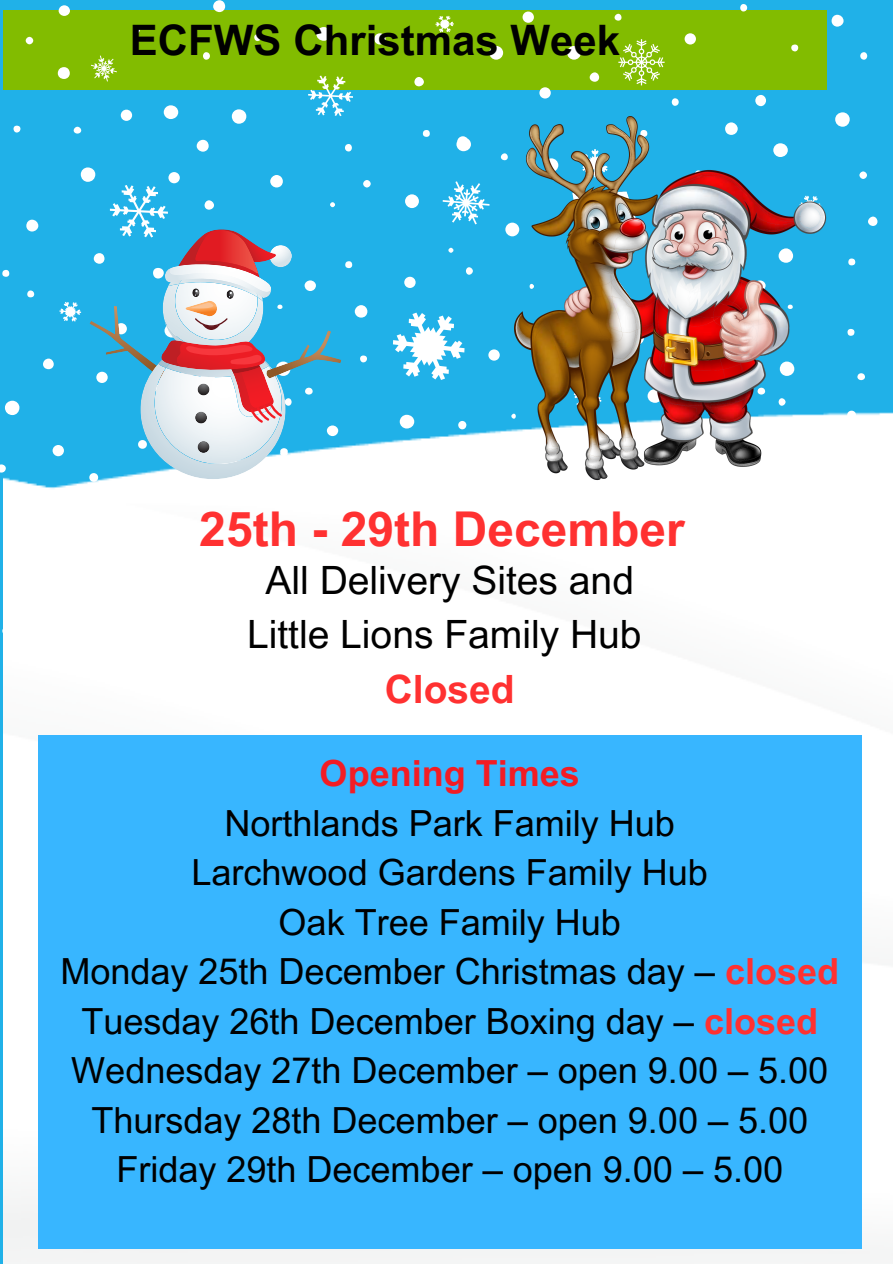
<style>
.page{position:relative;width:893px;height:1264px;background:#fff}
.page>*{position:absolute;margin:0;border:0;box-sizing:border-box;transform-origin:0 0}
.t1{font:700 48px "Arial MT Pro";color:#ff3131}
.t2{font:700 42px "Arial MT Pro";color:#000}
.t3{font:39px "Arial MT Pro";color:#000}
.t4{font:700 39px "Arial MT Pro";color:#ff3131}
.t5{font:36px "Arial MT Pro";color:#000}
.t6{font:700 36px "Arial MT Pro";color:#f31c24}
.s1{font-weight:700;color:#ff3131}
</style>
<div class="page">
<div style="left:0;top:0;width:892px;height:1263px;background:#20b1e8"></div>
<div style="left:3px;top:10px;width:823px;height:79px;background:#82bc00"></div>
<div style="left:74px;top:127px;width:7px;height:7px;background:#fff;border-radius:50%"></div>
<svg style="left:330px;top:202px;width:5px;height:5px"></svg>
<svg style="left:448px;top:248px;width:5px;height:5px"></svg>
<div style="left:121px;top:110px;width:11px;height:11px;background:#fff;border-radius:50%"></div>
<div style="left:168px;top:172px;width:12px;height:11px;background:#fff;border-radius:50%"></div>
<svg style="left:456px;top:136px;width:15px;height:15px"></svg>
<div style="left:304px;top:280px;width:12px;height:11px;background:#fff;border-radius:50%"></div>
<div style="left:232px;top:109px;width:14px;height:15px;background:#fff;border-radius:50%"></div>
<div style="left:501px;top:153px;width:6px;height:7px;background:#fff;border-radius:50%"></div>
<div style="left:614px;top:14px;width:7px;height:7px;background:#fff;border-radius:50%"></div>
<div style="left:27px;top:290px;width:7px;height:7px;background:#fff;border-radius:50%"></div>
<div style="left:539px;top:87px;width:11px;height:11px;background:#fff;border-radius:50%"></div>
<div style="left:81px;top:167px;width:14px;height:15px;background:#fff;border-radius:50%"></div>
<div style="left:363px;top:180px;width:7px;height:7px;background:#fff;border-radius:50%"></div>
<div style="left:133px;top:26px;width:7px;height:7px;background:#fff;border-radius:50%"></div>
<div style="left:488px;top:349px;width:11px;height:11px;background:#fff;border-radius:50%"></div>
<div style="left:404px;top:277px;width:11px;height:11px;background:#fff;border-radius:50%"></div>
<div style="left:203px;top:52px;width:7px;height:8px;background:#fff;border-radius:50%"></div>
<div style="left:26px;top:37px;width:7px;height:7px;background:#fff;border-radius:50%"></div>
<div style="left:197px;top:140px;width:12px;height:12px;background:#fff;border-radius:50%"></div>
<div style="left:213px;top:0;width:12px;height:12px;background:#fff;border-radius:50%"></div>
<svg style="left:0;top:464px;width:3px;height:8px"></svg>
<div style="left:345px;top:261px;width:7px;height:7px;background:#fff;border-radius:50%"></div>
<div style="left:423px;top:130px;width:7px;height:7px;background:#fff;border-radius:50%"></div>
<div style="left:58px;top:67px;width:12px;height:12px;background:#fff;border-radius:50%"></div>
<div style="left:489px;top:46px;width:14px;height:14px;background:#fff;border-radius:50%"></div>
<div style="left:505px;top:223px;width:14px;height:13px;background:#fff;border-radius:50%"></div>
<div style="left:2px;top:270px;width:7px;height:7px;background:#fff;border-radius:50%"></div>
<div style="left:466px;top:267px;width:7px;height:8px;background:#fff;border-radius:50%"></div>
<div style="left:374px;top:33px;width:11px;height:12px;background:#fff;border-radius:50%"></div>
<div style="left:316px;top:27px;width:15px;height:14px;background:#fff;border-radius:50%"></div>
<div style="left:345px;top:144px;width:7px;height:7px;background:#fff;border-radius:50%"></div>
<div style="left:26px;top:220px;width:12px;height:11px;background:#fff;border-radius:50%"></div>
<div style="left:414px;top:77px;width:10px;height:9px;background:#fff;border-radius:50%"></div>
<div style="left:355px;top:305px;width:12px;height:12px;background:#fff;border-radius:50%"></div>
<div style="left:270px;top:175px;width:13px;height:12px;background:#fff;border-radius:50%"></div>
<div style="left:43px;top:358px;width:11px;height:11px;background:#fff;border-radius:50%"></div>
<svg style="left:276px;top:361px;width:14px;height:15px"></svg>
<div style="left:405px;top:194px;width:14px;height:14px;background:#fff;border-radius:50%"></div>
<div style="left:59px;top:5px;width:11px;height:11px;background:#fff;border-radius:50%"></div>
<div style="left:164px;top:105px;width:14px;height:14px;background:#fff;border-radius:50%"></div>
<svg style="left:14px;top:126px;width:6px;height:6px"></svg>
<div style="left:360px;top:355px;width:7px;height:7px;background:#fff;border-radius:50%"></div>
<div style="left:254px;top:34px;width:7px;height:7px;background:#fff;border-radius:50%"></div>
<div style="left:522px;top:12px;width:12px;height:11px;background:#fff;border-radius:50%"></div>
<div style="left:755px;top:95px;width:11px;height:11px;background:#fff;border-radius:50%"></div>
<div style="left:860px;top:52px;width:7px;height:8px;background:#fff;border-radius:50%"></div>
<div style="left:859px;top:171px;width:7px;height:8px;background:#fff;border-radius:50%"></div>
<div style="left:847px;top:329px;width:7px;height:7px;background:#fff;border-radius:50%"></div>
<div style="left:740px;top:4px;width:7px;height:8px;background:#fff;border-radius:50%"></div>
<div style="left:835px;top:112px;width:14px;height:15px;background:#fff;border-radius:50%"></div>
<svg style="left:589px;top:72px;width:10px;height:10px"></svg>
<svg style="left:867px;top:216px;width:10px;height:10px"></svg>
<div style="left:791px;top:45px;width:7px;height:6px;background:#fff;border-radius:50%"></div>
<div style="left:831px;top:15px;width:12px;height:12px;background:#fff;border-radius:50%"></div>
<div style="left:848px;top:258px;width:7px;height:7px;background:#fff;border-radius:50%"></div>
<div style="left:567px;top:46px;width:14px;height:14px;background:#fff;border-radius:50%"></div>
<div style="left:684px;top:33px;width:12px;height:12px;background:#fff;border-radius:50%"></div>
<div style="left:671px;top:98px;width:7px;height:8px;background:#fff;border-radius:50%"></div>
<svg style="left:442px;top:181px;width:47px;height:43px"></svg>
<svg style="left:91px;top:56px;width:26px;height:25px"></svg>
<svg style="left:308px;top:76px;width:45px;height:40px"></svg>
<svg style="left:435px;top:16px;width:19px;height:16px"></svg>
<svg style="left:60px;top:302px;width:21px;height:19px"></svg>
<svg style="left:393px;top:312px;width:71px;height:63px"></svg>
<svg style="left:618px;top:39px;width:46px;height:46px"></svg>
<img style="left:3px;top:375px;width:889px;height:888px">
<img style="left:514px;top:117px;width:312px;height:363px">
<svg style="left:326px;top:330px;width:5px;height:5px"></svg>
<svg style="left:269px;top:245px;width:23px;height:22px"></svg>
<svg style="left:90px;top:185px;width:198px;height:294px"></svg>
<div style="left:38px;top:735px;width:823px;height:513px;background:#38b6ff"></div>
<p class="t2" style="left:130px;top:24px;width:492px">ECFWS Christmas Week</p>
<p class="t1" style="left:199px;top:511px;width:487px">25th - 29th December</p>
<p class="t3" style="left:265px;top:566px;width:370px">All Delivery Sites and</p>
<p class="t3" style="left:247px;top:620px;width:396px">Little Lions Family Hub</p>
<p class="t4" style="left:385px;top:674px;width:131px">Closed</p>
<p class="t6" style="left:319px;top:760px;width:262px">Opening Times</p>
<p class="t5" style="left:224px;top:809px;width:452px">Northlands Park Family Hub</p>
<p class="t5" style="left:191px;top:859px;width:518px">Larchwood Gardens Family Hub</p>
<p class="t5" style="left:278px;top:908px;width:344px">Oak Tree Family Hub</p>
<p class="t5" style="left:60px;top:958px;width:780px">Monday 25th December Christmas day – <span class="s1">closed</span></p>
<p class="t5" style="left:81px;top:1007px;width:738px">Tuesday 26th December Boxing day – <span class="s1">closed</span></p>
<p class="t5" style="left:71px;top:1057px;width:758px">Wednesday 27th December – open 9.00 – 5.00</p>
<p class="t5" style="left:91px;top:1106px;width:718px">Thursday 28th December – open 9.00 – 5.00</p>
<p class="t5" style="left:116px;top:1156px;width:668px">Friday 29th December – open 9.00 – 5.00</p>
</div>
